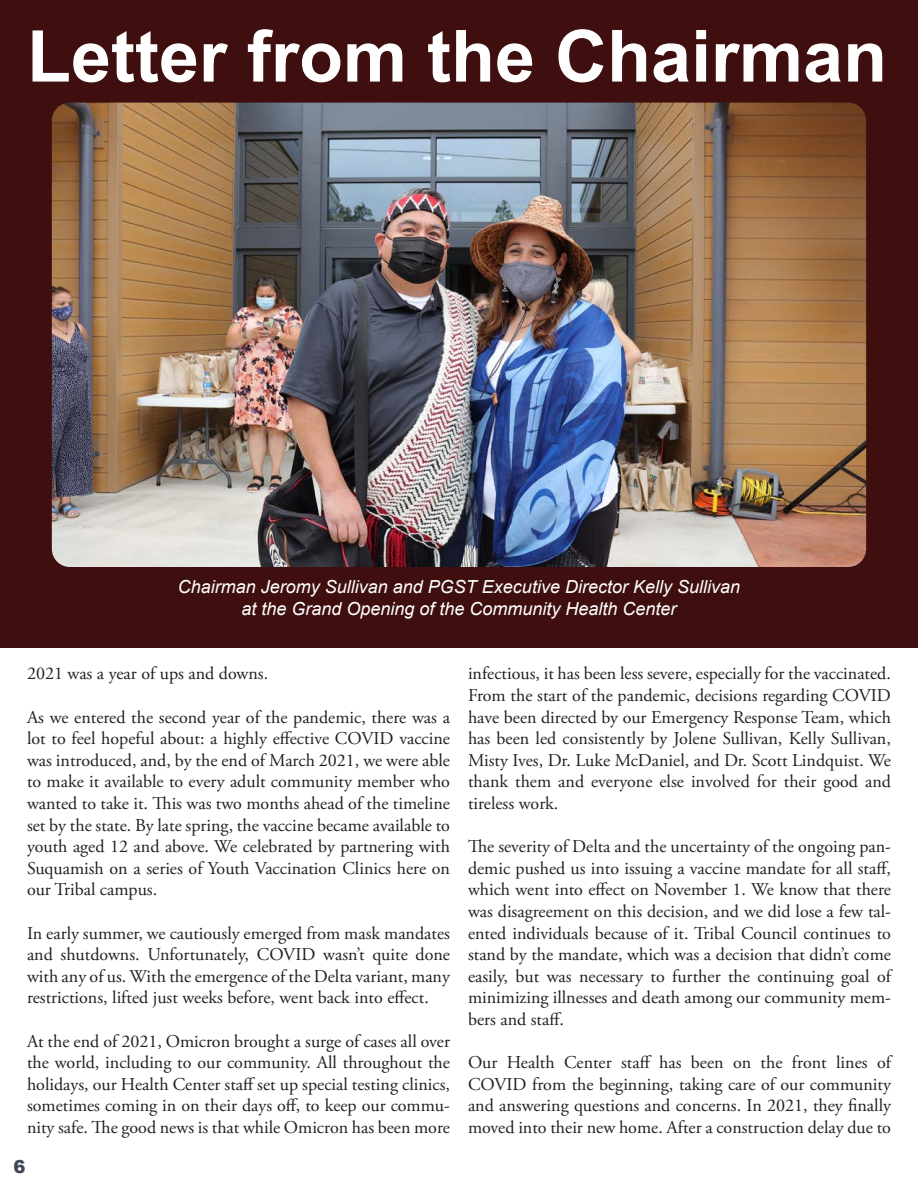
<style>
.page{position:relative;width:918px;height:1188px;background:#fff}
.page>*{position:absolute;margin:0;border:0;box-sizing:border-box;transform-origin:0 0}
.t1{font:700 72px "Arial";color:#fff}
.t2{font:18px/21.6px "Adobe Garamond Pro";color:#231f20;text-align:justify}
.t3{font:italic 18px "Arial";color:#fff}
.t4{font:900 18px "Arial";color:#414558}
</style>
<div class="page">
<div style="left:0;top:0;width:917px;height:648px;background:#3f0e0f"></div>
<img style="left:52px;top:103px;width:814px;height:464px">
<p class="t1" style="left:27px;top:6px;width:862px">Letter from the Chairman</p>
<p class="t3" style="left:178px;top:575px;width:564px">Chairman Jeromy Sullivan and PGST Executive Director Kelly Sullivan</p>
<p class="t3" style="left:241px;top:597px;width:437px">at the Grand Opening of the Community Health Center</p>
<p class="t2" style="left:27px;top:664px;width:243px">2021 was a year of ups and downs.</p>
<p class="t2" style="left:27px;top:707px;width:425px">As we entered the second year of the pandemic, there was a lot to feel hopeful about: a highly effective COVID vaccine was introduced, and, by the end of March 2021, we were able to make it available to every adult community member who wanted to take it. This was two months ahead of the timeline set by the state. By late spring, the vaccine became available to youth aged 12 and above. We celebrated by partnering with Suquamish on a series of Youth Vaccination Clinics here on our Tribal campus.</p>
<p class="t2" style="left:27px;top:923px;width:425px">In early summer, we cautiously emerged from mask mandates and shutdowns. Unfortunately, COVID wasn’t quite done with any of us. With the emergence of the Delta variant, many restrictions, lifted just weeks before, went back into effect.</p>
<p class="t2" style="left:27px;top:1031px;width:425px">At the end of 2021, Omicron brought a surge of cases all over the world, including to our community. All throughout the holidays, our Health Center staff set up special testing clinics, sometimes coming in on their days off, to keep our commu&shy;nity safe. The good news is that while Omicron has been more</p>
<p class="t4" style="left:13px;top:1153px;width:14px">6</p>
<p class="t2" style="left:468px;top:664px;width:424px">infectious, it has been less severe, especially for the vaccinated.</p>
<p class="t2" style="left:468px;top:685px;width:425px">From the start of the pandemic, decisions regarding COVID have been directed by our Emergency Response Team, which has been led consistently by Jolene Sullivan, Kelly Sullivan, Misty Ives, Dr. Luke McDaniel, and Dr. Scott Lindquist. We thank them and everyone else involved for their good and tireless work.</p>
<p class="t2" style="left:468px;top:836px;width:425px">The severity of Delta and the uncertainty of the ongoing pan&shy;demic pushed us into issuing a vaccine mandate for all staff, which went into effect on November 1. We know that there was disagreement on this decision, and we did lose a few tal&shy;ented individuals because of it. Tribal Council continues to stand by the mandate, which was a decision that didn’t come easily, but was necessary to further the continuing goal of minimizing illnesses and death among our community mem&shy;bers and staff.</p>
<p class="t2" style="left:468px;top:1052px;width:425px">Our Health Center staff has been on the front lines of COVID from the beginning, taking care of our community and answering questions and concerns. In 2021, they finally moved into their new home. After a construction delay due to</p>
</div>
